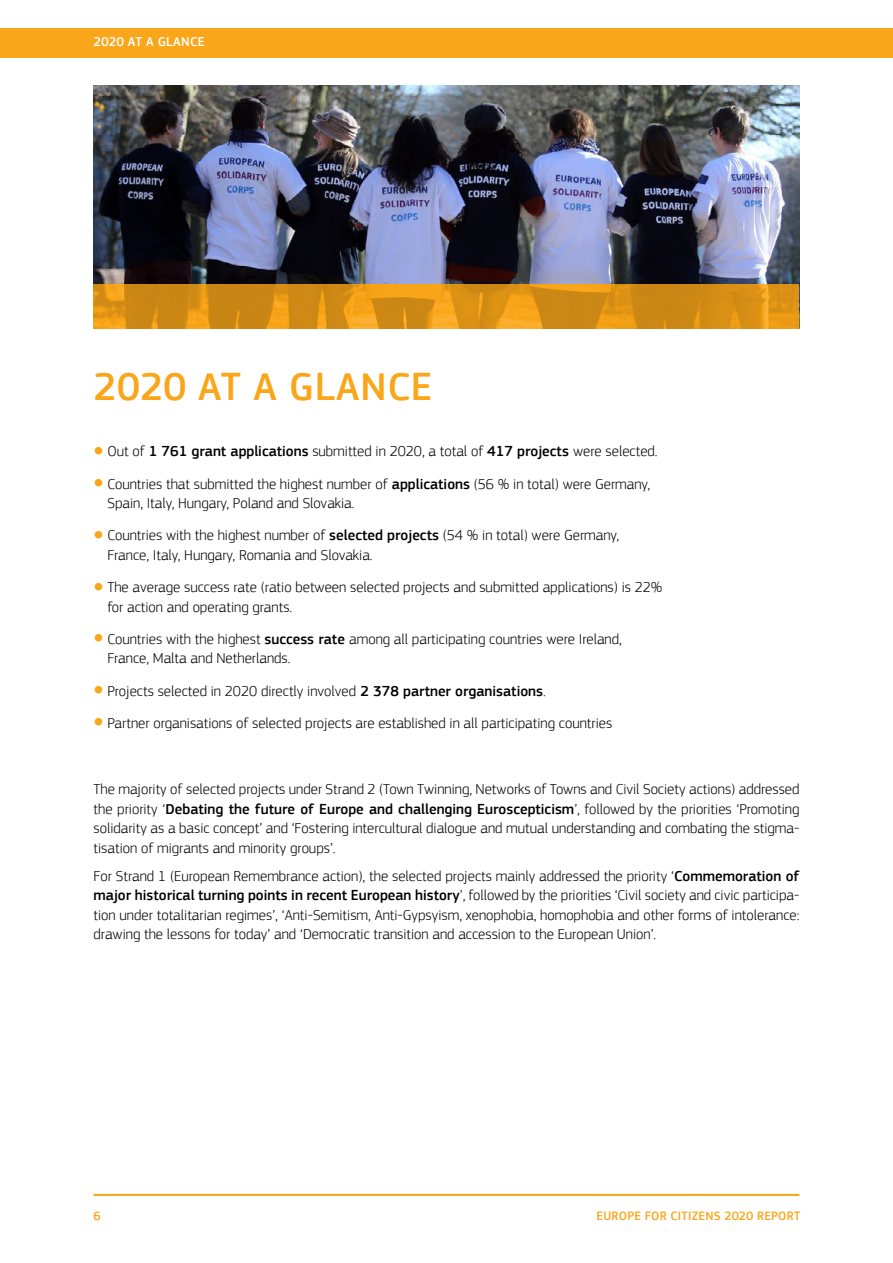
<style>
.page{position:relative;width:893px;height:1263px;background:#fff}
.page>*{position:absolute;margin:0;border:0;box-sizing:border-box;transform-origin:0 0}
.t1{font:500 40.5px "EC Square Sans Pro";letter-spacing:.02em;color:#faa61a}
.t2{font:300 15px/19.5px "EC Square Sans Pro";color:#000}
.t3{font:500 13.35px "EC Square Sans Pro";letter-spacing:.02em;color:#fff}
.t4{font:500 12.6px "EC Square Sans Pro";letter-spacing:.02em;color:#faa61a}
.s1{font-size:12px;color:#faa61a}
.s2{font-weight:500}
</style>
<div class="page">
<hr style="left:94px;top:1194px;width:705px;height:2px;background:#faa61a">
<div style="left:0;top:28px;width:893px;height:29px;background:#faa61a"></div>
<img style="left:94px;top:85px;width:705px;height:199px">
<svg style="left:94px;top:284px;width:705px;height:44px;background:#da9015"></svg>
<p class="t3" style="left:94px;top:34px;width:113px">2020 AT A GLANCE</p>
<h1 class="t1" style="left:94px;top:363px;width:340px">2020 AT A GLANCE</h1>
<p class="t2" style="left:94px;top:442px;width:566px"><span class="s1">●</span> Out of <span class="s2">1 761 grant applications</span> submitted in 2020, a total of <span class="s2">417 projects</span> were selected.</p>
<p class="t2" style="left:107px;top:474px;width:544px;text-indent:-14px"><span class="s1">●</span> Countries that submitted the highest number of <span class="s2">applications</span> (56 % in total) were Germany,<br>Spain, Italy, Hungary, Poland and Slovakia.</p>
<p class="t2" style="left:107px;top:526px;width:513px;text-indent:-14px"><span class="s1">●</span> Countries with the highest number of <span class="s2">selected projects</span> (54 % in total) were Germany,<br>France, Italy, Hungary, Romania and Slovakia.</p>
<p class="t2" style="left:107px;top:577px;width:557px;text-indent:-14px"><span class="s1">●</span> The average success rate (ratio between selected projects and submitted applications) is 22% for action and operating grants.</p>
<p class="t2" style="left:107px;top:629px;width:516px;text-indent:-14px"><span class="s1">●</span> Countries with the highest <span class="s2">success rate</span> among all participating countries were Ireland,<br>France, Malta and Netherlands.</p>
<p class="t2" style="left:94px;top:681px;width:454px"><span class="s1">●</span> Projects selected in 2020 directly involved <span class="s2">2 378 partner organisations</span>.</p>
<p class="t2" style="left:94px;top:713px;width:520px"><span class="s1">●</span> Partner organisations of selected projects are established in all participating countries</p>
<p class="t2" style="left:94px;top:779px;width:707px;text-align:justify">The majority of selected projects under Strand 2 (Town Twinning, Networks of Towns and Civil Society actions) addressed the priority ‘<span class="s2">Debating the future of Europe and challenging Euroscepticism</span>’, followed by the priorities ‘Promoting solidarity as a basic concept’ and ‘Fostering intercultural dialogue and mutual understanding and combating the stigma&shy;tisation of migrants and minority groups’.</p>
<p class="t2" style="left:94px;top:866px;width:707px;text-align:justify">For Strand 1 (European Remembrance action), the selected projects mainly addressed the priority ‘<span class="s2">Commemoration of major historical turning points in recent European history</span>’, followed by the priorities ‘Civil society and civic participa&shy;tion under totalitarian regimes’, ‘Anti-Semitism, Anti-Gypsyism, xenophobia, homophobia and other forms of intolerance: drawing the lessons for today’ and ‘Democratic transition and accession to the European Union’.</p>
<p class="t4" style="left:94px;top:1208px;width:9px">6</p>
<p class="t4" style="left:596px;top:1208px;width:205px">EUROPE FOR CITIZENS 2020 REPORT</p>
</div>
